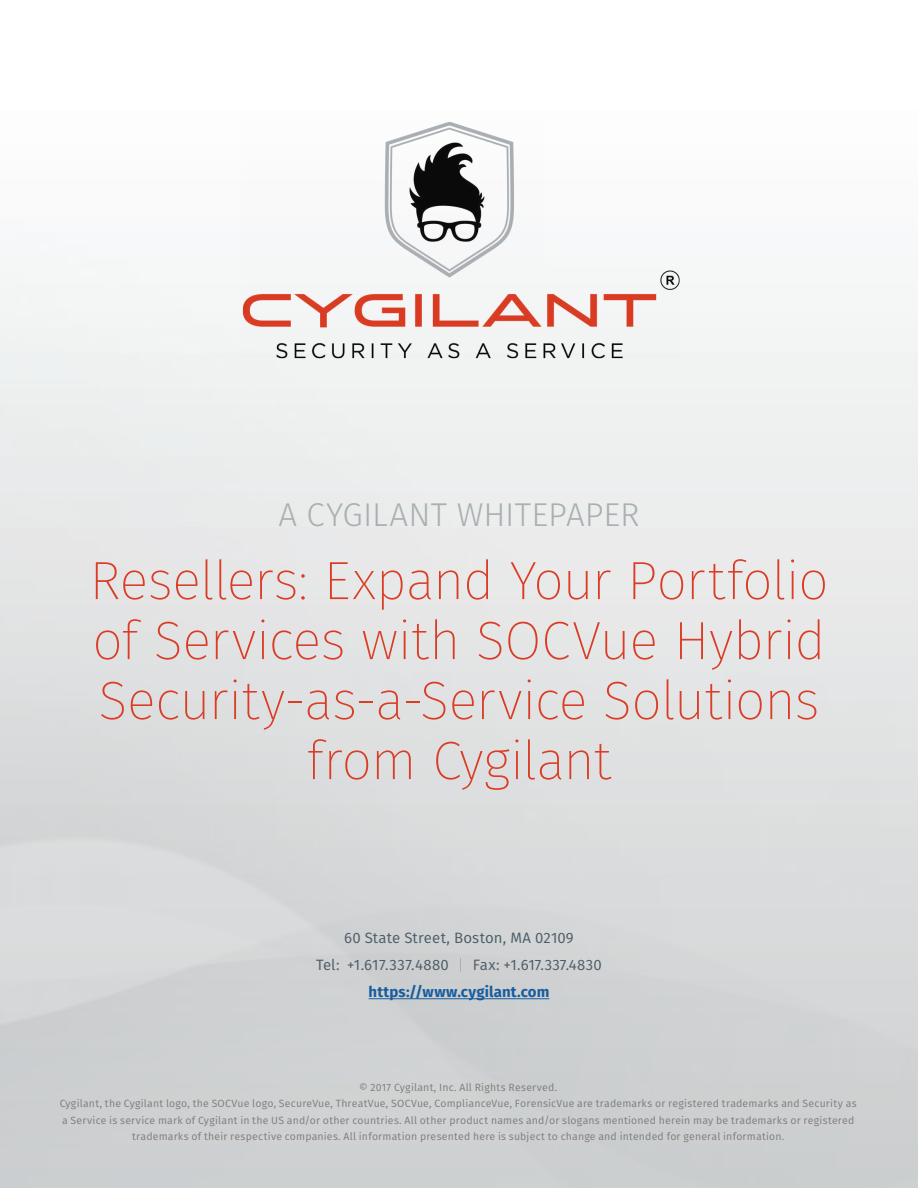
<style>
.page{position:relative;width:918px;height:1188px;background:#fff}
.page>*{position:absolute;margin:0;border:0;box-sizing:border-box;transform-origin:0 0}
.Heading_One{font:200 54px/60px "Fira Sans";letter-spacing:-.015em;color:#db3c26;text-align:center}
.Heading_Three{font:300 33px "Fira Sans";letter-spacing:.005em;color:#a9afb2}
.t1{font:15px/27px "Fira Sans";letter-spacing:.01em;color:#4b5b65;text-align:center}
.t2{font:10.5px/16.5px "Fira Sans";letter-spacing:.02em;color:#7e7c7b;text-align:center}
.s1{font-weight:100}
.s2{font-weight:700;color:#175d9e}
</style>
<div class="page">
<img style="left:216px;top:121px;width:486px;height:242px">
<hr style="left:369px;top:998px;width:180px;height:1px;background:#175d9e">
<p class="Heading_Three" style="left:278px;top:491px;width:363px">A CYGILANT WHITEPAPER</p>
<p class="Heading_One" style="left:89px;top:550px;width:741px">Resellers: Expand Your Portfolio of Services with SOCVue Hybrid<br>Security-as-a-Service Solutions from Cygilant</p>
<p class="t1" style="left:316px;top:924px;width:287px">60 State Street, Boston, MA 02109<br>Tel: +1.617.337.4880 <span class="s1">|</span> Fax: +1.617.337.4830 <span class="s2">https://www.cygilant.com</span></p>
<p class="t2" style="left:60px;top:1079px;width:799px">© 2017 Cygilant, Inc. All Rights Reserved.<br>Cygilant, the Cygilant logo, the SOCVue logo, SecureVue, ThreatVue, SOCVue, ComplianceVue, ForensicVue are trademarks or registered trademarks and Security as a Service is service mark of Cygilant in the US and/or other countries. All other product names and/or slogans mentioned herein may be trademarks or registered trademarks of their respective companies. All information presented here is subject to change and intended for general information.</p>
</div>
